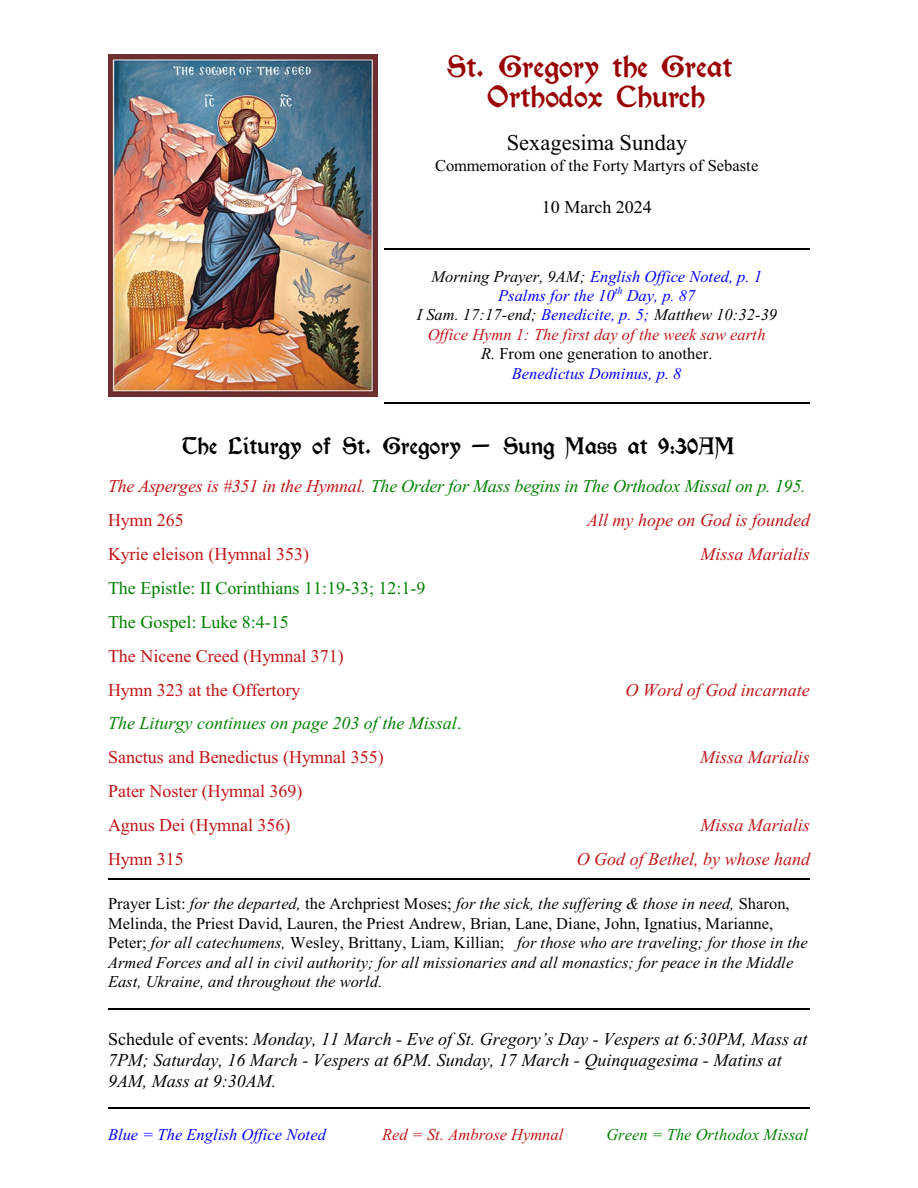
<style>
.page{position:relative;width:918px;height:1188px;background:#fff}
.page>*{position:absolute;margin:0;border:0;box-sizing:border-box;transform-origin:0 0}
.t1{font:27px/29.8px "Kelmscott";color:#900;text-align:center}
.t2{font:22.5px "Times New Roman";color:#000}
.t3{font:21px "Kelmscott";color:#000}
.t4{font:italic 18px/21.3px "Times New Roman";color:#000}
.t5{font:italic 18px/33.9px "Times New Roman";letter-spacing:-.01em;color:#008000}
.t6{font:18px/33.9px "Times New Roman";color:#c21417}
.t7{font:italic 18px "Times New Roman";color:#c21417}
.t8{font:18px/33.9px "Times New Roman";color:#008000}
.t9{font:18px "Times New Roman";color:#000}
.t10{font:italic 16.5px/19.5px "Times New Roman";color:#000}
.t11{font:italic 16.5px/19.5px "Times New Roman";color:#00f;text-align:center}
.t12{font:16.5px "Times New Roman";color:#000}
.t13{font:italic 16.5px "Times New Roman";color:#008000}
.t14{font:italic 16.5px "Times New Roman";color:#c21417}
.s1{color:#000}
.s2{color:#c21417}
.s3{font-style:normal;color:#000}
.s4{font-style:normal;color:#c21417}
.s5{font-style:normal}
</style>
<div class="page">
<img style="left:108px;top:54px;width:269px;height:342px">
<hr style="left:384px;top:249px;width:426px;height:1px;background:#000">
<hr style="left:384px;top:402px;width:426px;height:1px;background:#000">
<hr style="left:108px;top:879px;width:702px;height:1px;background:#000">
<hr style="left:108px;top:1009px;width:702px;height:1px;background:#000">
<hr style="left:108px;top:1107px;width:702px;height:1px;background:#000">
<h1 class="t1" style="left:447px;top:54px;width:287px">St. Gregory the Great<br>Orthodox Church</h1>
<h2 class="t2" style="left:507px;top:134px;width:182px">Sexagesima Sunday</h2>
<p class="t12" style="left:435px;top:159px;width:325px">Commemoration of the Forty Martyrs of Sebaste</p>
<p class="t9" style="left:542px;top:200px;width:111px">10 March 2024</p>
<p class="t11" style="left:417px;top:268px;width:362px"><span class="s1">Morning Prayer, 9AM;</span> English Office Noted, p. 1<br>Psalms for the 10<sup>th</sup> Day, p. 87<br><span class="s1">I Sam. 17:17-end;</span> Benedicite, p. 5; <span class="s1">Matthew 10:32-39<br></span><span class="s2">Office Hymn 1: The first day of the week saw earth<br></span><span class="s1">R.</span> <span class="s3">From one generation to another.<br></span>Benedictus Dominus, p. 8</p>
<p class="t3" style="left:183px;top:436px;width:554px">The Liturgy of St. Gregory - Sung Mass at 9:30AM</p>
<p class="t5" style="left:108px;top:471px;width:699px"><span class="s2">The Asperges is #351 in the Hymnal.</span> The Order for Mass begins in The Orthodox Missal on p. 195.<br><span class="s4">Hymn 265</span></p>
<p class="t7" style="left:587px;top:514px;width:224px">All my hope on God is founded</p>
<p class="t6" style="left:108px;top:539px;width:203px">Kyrie eleison (Hymnal 353)</p>
<p class="t7" style="left:700px;top:548px;width:111px">Missa Marialis</p>
<p class="t8" style="left:108px;top:573px;width:319px">The Epistle: II Corinthians 11:19-33; 12:1-9<br>The Gospel: Luke 8:4-15</p>
<p class="t6" style="left:108px;top:640px;width:237px">The Nicene Creed (Hymnal 371)<br>Hymn 323 at the Offertory</p>
<p class="t7" style="left:626px;top:683px;width:186px">O Word of God incarnate</p>
<p class="t5" style="left:108px;top:708px;width:355px">The Liturgy continues on page 203 of the Missal<span class="s5">.<br></span><span class="s4">Sanctus and Benedictus (Hymnal 355)</span></p>
<p class="t6" style="left:108px;top:776px;width:196px">Pater Noster (Hymnal 369)<br>Agnus Dei (Hymnal 356)</p>
<p class="t7" style="left:700px;top:751px;width:111px">Missa Marialis</p>
<p class="t7" style="left:700px;top:818px;width:111px">Missa Marialis</p>
<p class="t6" style="left:108px;top:843px;width:77px">Hymn 315</p>
<p class="t7" style="left:577px;top:852px;width:235px">O God of Bethel, by whose hand</p>
<p class="t10" style="left:108px;top:895px;width:701px"><span class="s5">Prayer List:</span> for the departed, <span class="s5">the Archpriest Moses;</span> for the sick, the suffering &amp; those in need, <span class="s5">Sharon, Melinda, the Priest David, Lauren, the Priest Andrew, Brian, Lane, Diane, John, Ignatius, Marianne, Peter;</span> for all catechumens, <span class="s5">Wesley, Brittany, Liam, Killian;</span> for those who are traveling; for those in the Armed Forces and all in civil authority; for all missionaries and all monastics; for peace in the Middle East, Ukraine, and throughout the world.</p>
<p class="t4" style="left:108px;top:1030px;width:701px"><span class="s5">Schedule of events:</span> Monday, 11 March - Eve of St. Gregory’s Day - Vespers at 6:30PM, Mass at<br>7PM; Saturday, 16 March - Vespers at 6PM. Sunday, 17 March - Quinquagesima - Matins at<br>9AM, Mass at 9:30AM.</p>
<p class="t11" style="left:108px;top:1126px;width:220px">Blue = The English Office Noted</p>
<p class="t14" style="left:382px;top:1128px;width:183px">Red = St. Ambrose Hymnal</p>
<p class="t13" style="left:606px;top:1128px;width:203px">Green = The Orthodox Missal</p>
</div>
